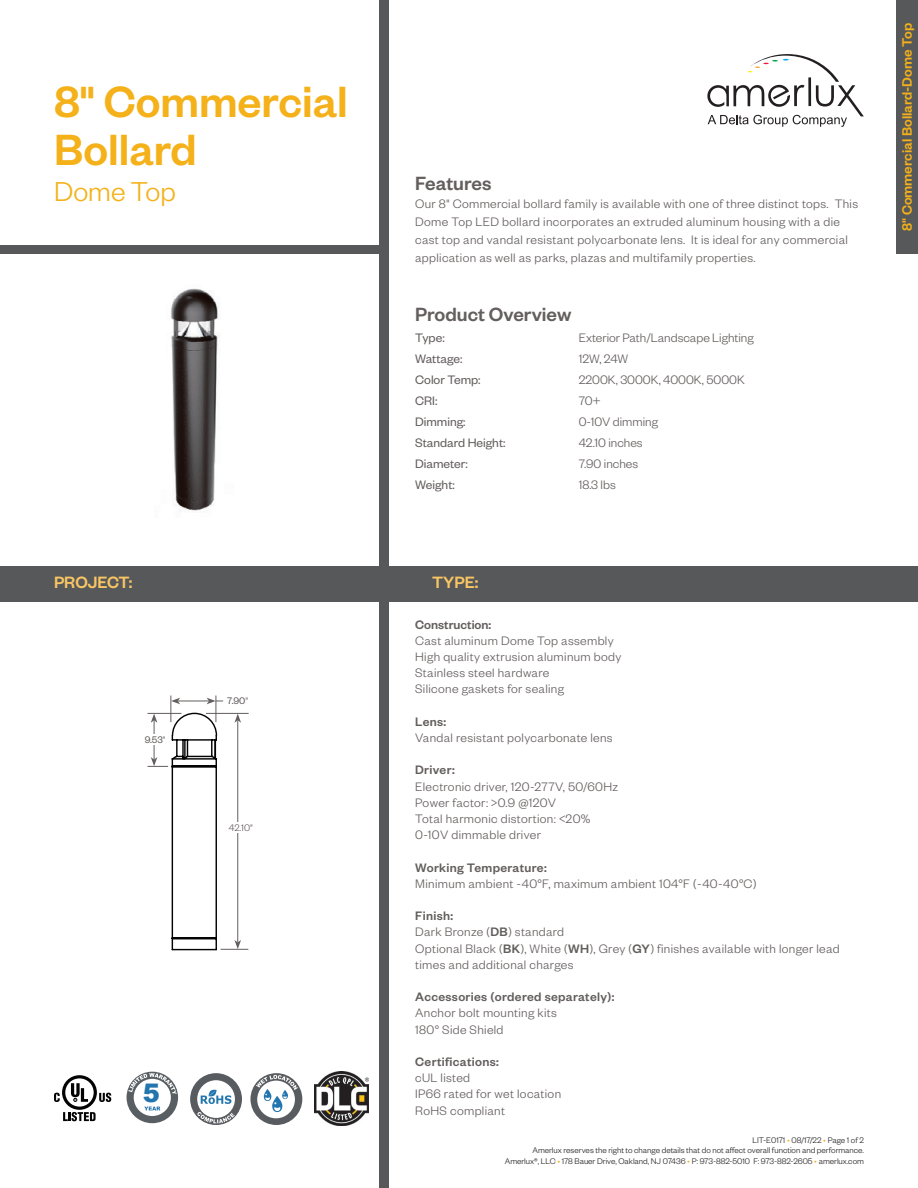
<style>
.page{position:relative;width:918px;height:1188px;background:#fff}
.page>*{position:absolute;margin:0;border:0;box-sizing:border-box;transform-origin:0 0}
.t1{font:500 48px/48px "Founders Grotesk";color:#f4b119}
.t2{font:300 30px "Founders Grotesk";color:#f4b119}
.t3{font:900 25.65px "Arial";color:#2275ad}
.t4{font:500 21px "Founders Grotesk";color:#645e5e}
.t5{font:500 18px "Founders Grotesk";color:#f9c664}
.t6{font:500 15px "Founders Grotesk";color:#f4b119}
.t7{font:300 13.5px/18px "Founders Grotesk";letter-spacing:.025em;color:#645e5e}
.t8{font:300 13.5px "Founders Grotesk";color:#645e5e}
.t9{font:500 13.5px "Founders Grotesk";letter-spacing:.025em;color:#645e5e}
.t10{font:13.5px "Founders Grotesk";color:#645e5e}
.t11{font:500 13.5px "Founders Grotesk";color:#645e5e}
.t12{font:10.5px "Founders Grotesk";color:#645e5e}
.t13{font:300 10.5px "Founders Grotesk";color:#645e5e}
.t14{font:300 9px/10.8px "Founders Grotesk";color:#231f20;text-align:right}
.s1{font-weight:300}
.s2{font-weight:500}
.s3{color:#f4b119}
</style>
<div class="page">
<div style="left:896px;top:0;width:22px;height:254px;background:#57585a"></div>
<svg style="left:707px;top:54px;width:157px;height:73px"></svg>
<div style="left:0;top:566px;width:918px;height:36px;background:#57585a"></div>
<div style="left:380px;top:0;width:9px;height:1188px;background:#57585a"></div>
<div style="left:0;top:245px;width:389px;height:9px;background:#57585a"></div>
<hr style="left:206px;top:713px;width:43px;height:1px;background:#645e5e">
<svg style="left:148px;top:696px;width:100px;height:255px"></svg>
<div style="left:225px;top:822px;width:30px;height:11px;background:#fff"></div>
<div style="left:225px;top:696px;width:25px;height:10px;background:#fff"></div>
<div style="left:143px;top:734px;width:25px;height:11px;background:#fff"></div>
<div style="left:250px;top:1073px;width:52px;height:52px;background:#585b5f;border-radius:50%"></div>
<div style="left:257px;top:1081px;width:38px;height:37px;background:#fff;border-radius:50%"></div>
<svg style="left:256px;top:1075px;width:42px;height:37px"></svg>
<div style="left:190px;top:1073px;width:52px;height:52px;background:#585b5f;border-radius:50%"></div>
<div style="left:197px;top:1080px;width:38px;height:38px;background:#fff;border-radius:50%"></div>
<svg style="left:197px;top:1112px;width:38px;height:11px"></svg>
<svg style="left:201px;top:1089px;width:30px;height:15px"></svg>
<div style="left:127px;top:1072px;width:51px;height:51px;background:#585e61;border-radius:50%"></div>
<div style="left:134px;top:1079px;width:37px;height:37px;background:#fff;border-radius:50%"></div>
<svg style="left:128px;top:1073px;width:49px;height:21px"></svg>
<svg style="left:144px;top:1107px;width:16px;height:3px"></svg>
<svg style="left:54px;top:1075px;width:57px;height:46px"></svg>
<img style="left:170px;top:288px;width:50px;height:224px">
<img style="left:314px;top:1071px;width:54px;height:54px">
<p class="t1" style="left:54px;top:76px;width:295px">8" Commercial<br>Bollard</p>
<p class="t2" style="left:54px;top:174px;width:123px">Dome Top</p>
<p class="t4" style="left:415px;top:170px;width:78px">Features</p>
<p class="t7" style="left:415px;top:194px;width:444px">Our 8" Commercial bollard family is available with one of three distinct tops. This Dome Top LED bollard incorporates an extruded aluminum housing with a die cast top and vandal resistant polycarbonate lens. It is ideal for any commercial application as well as parks, plazas and multifamily properties.</p>
<p class="t4" style="left:415px;top:301px;width:158px">Product Overview</p>
<p class="t10" style="left:415px;top:329px;width:31px">Type:</p>
<p class="t8" style="left:579px;top:329px;width:177px">Exterior Path/Landscape Lighting</p>
<p class="t10" style="left:415px;top:350px;width:49px">Wattage:</p>
<p class="t7" style="left:579px;top:349px;width:51px">12W, 24W</p>
<p class="t10" style="left:415px;top:371px;width:67px">Color Temp:</p>
<p class="t8" style="left:579px;top:371px;width:168px">2200K, 3000K, 4000K, 5000K</p>
<p class="t10" style="left:415px;top:392px;width:24px">CRI:</p>
<p class="t7" style="left:579px;top:391px;width:24px">70+</p>
<p class="t10" style="left:415px;top:413px;width:52px">Dimming:</p>
<p class="t8" style="left:579px;top:413px;width:81px">0-10V dimming</p>
<p class="t10" style="left:415px;top:434px;width:92px">Standard Height:</p>
<p class="t8" style="left:579px;top:434px;width:65px">42.10 inches</p>
<p class="t10" style="left:415px;top:455px;width:54px">Diameter:</p>
<p class="t8" style="left:579px;top:455px;width:61px">7.90 inches</p>
<p class="t10" style="left:415px;top:476px;width:41px">Weight:</p>
<p class="t7" style="left:579px;top:475px;width:39px">18.3 lbs</p>
<p class="t5" style="left:54px;top:571px;width:80px">PROJECT:</p>
<p class="t5" style="left:432px;top:571px;width:48px">TYPE:</p>
<p class="t12" style="left:145px;top:733px;width:22px">9.53<span class="s1">"</span></p>
<p class="t12" style="left:227px;top:695px;width:22px">7.90<span class="s1">"</span></p>
<p class="t13" style="left:229px;top:821px;width:26px">42.10"</p>
<h3 class="t3" style="left:143px;top:1075px;width:19px">5</h3>
<p class="t11" style="left:415px;top:616px;width:78px">Construction:</p>
<p class="t7" style="left:415px;top:631px;width:200px">Cast aluminum Dome Top assembly</p>
<p class="t7" style="left:415px;top:647px;width:208px">High quality extrusion aluminum body</p>
<p class="t7" style="left:415px;top:663px;width:136px">Stainless steel hardware</p>
<p class="t7" style="left:415px;top:679px;width:150px">Silicone gaskets for sealing</p>
<p class="t9" style="left:415px;top:713px;width:33px">Lens:</p>
<p class="t7" style="left:415px;top:728px;width:199px">Vandal resistant polycarbonate lens</p>
<p class="t9" style="left:415px;top:762px;width:41px">Driver:</p>
<p class="t7" style="left:415px;top:777px;width:204px">Electronic driver, 120-277V, 50/60Hz</p>
<p class="t7" style="left:415px;top:793px;width:143px">Power factor: &gt;0.9 @120V</p>
<p class="t7" style="left:415px;top:809px;width:177px">Total harmonic distortion: &lt;20%</p>
<p class="t7" style="left:415px;top:825px;width:127px">0-10V dimmable driver</p>
<p class="t9" style="left:415px;top:859px;width:133px">Working Temperature:</p>
<p class="t7" style="left:415px;top:874px;width:343px">Minimum ambient -40°F, maximum ambient 104°F (-40-40°C)</p>
<p class="t9" style="left:415px;top:908px;width:39px">Finish:</p>
<p class="t7" style="left:415px;top:922px;width:151px">Dark Bronze (<span class="s2">DB</span>) standard</p>
<p class="t7" style="left:415px;top:940px;width:426px;line-height:16.2px">Optional Black (<span class="s2">BK</span>), White (<span class="s2">WH</span>), Grey (<span class="s2">GY</span>) finishes available with longer lead times and additional charges</p>
<p class="t9" style="left:415px;top:989px;width:201px">Accessories (ordered separately):</p>
<p class="t7" style="left:415px;top:1003px;width:143px">Anchor bolt mounting kits</p>
<p class="t7" style="left:415px;top:1020px;width:90px">180° Side Shield</p>
<p class="t9" style="left:415px;top:1053px;width:85px">Certifications:</p>
<p class="t7" style="left:415px;top:1068px;width:57px">cUL listed</p>
<p class="t7" style="left:415px;top:1084px;width:147px">IP66 rated for wet location</p>
<p class="t7" style="left:415px;top:1101px;width:91px">RoHS compliant</p>
<p class="t14" style="left:505px;top:1134px;width:361px">LIT-E0171 <span class="s3">•</span> 08/17/22 <span class="s3">•</span> Page 1 of 2<br>Amerlux reserves the right to change details that do not affect overall function and performance.<br>Amerlux®, LLC <span class="s3">•</span> 178 Bauer Drive, Oakland, NJ 07436 <span class="s3">•</span> P: 973-882-5010 F: 973-882-2605 <span class="s3">•</span> amerlux.com</p>
<p class="t6" style="left:898px;top:231px;width:209px;rotate:-90deg">8" Commercial Bollard-Dome Top</p>
</div>
